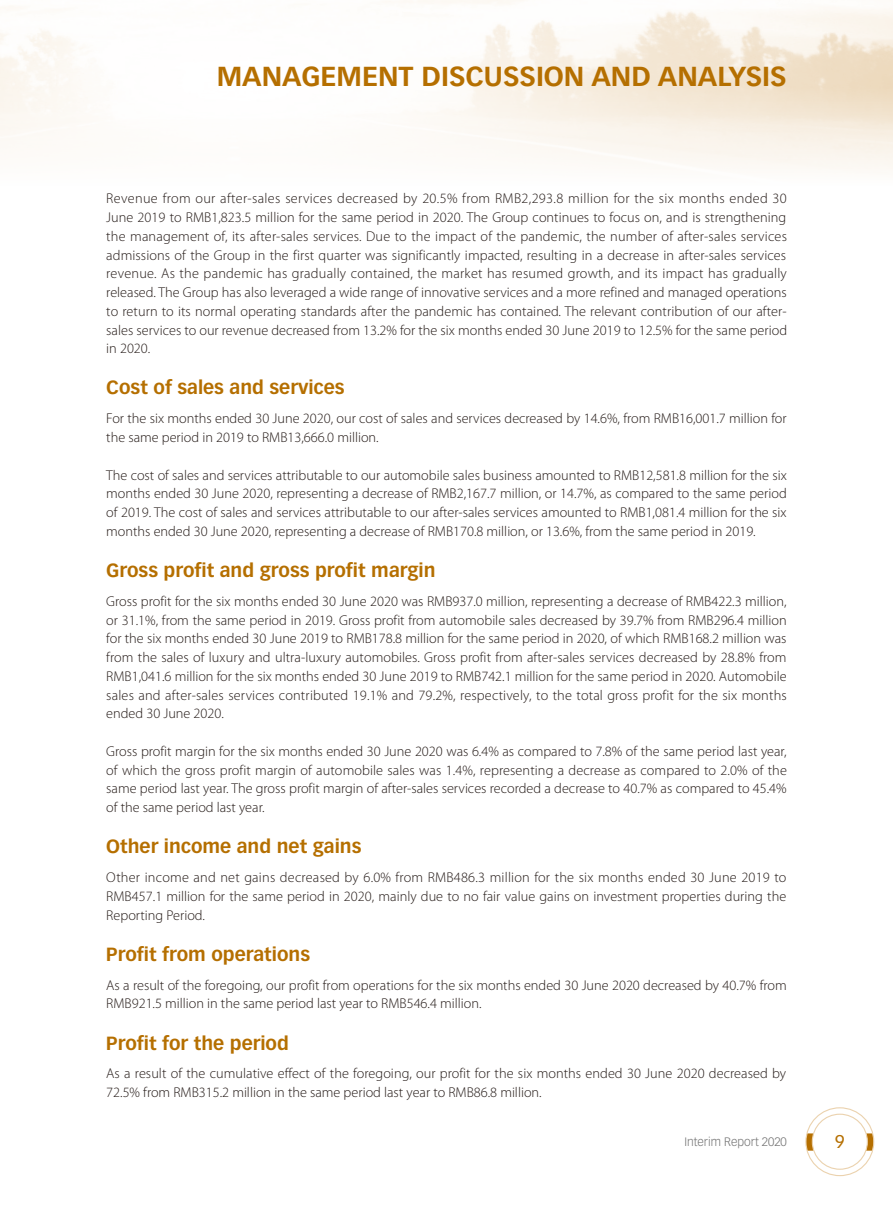
<style>
.page{position:relative;width:893px;height:1212px;background:#fff}
.page>*{position:absolute;margin:0;border:0;box-sizing:border-box;transform-origin:0 0}
.t1{font:700 27px "Vectora LT Std";color:#b56f00}
.t2{font:700 18.75px "Vectora LT Std";color:#b56f00}
.t3{font:18px "Vectora LT Std";color:#b56f00}
.t4{font:300 14.25px/18.8px "Myriad Pro";color:#231916;text-align:justify}
.t5{font:300 12px "Vectora LT Std";color:#727272}
</style>
<div class="page">
<svg style="left:806px;top:1108px;width:68px;height:67px"></svg>
<svg style="left:807px;top:1134px;width:67px;height:16px"></svg>
<div style="left:805px;top:1107px;width:69px;height:69px;border:1px solid #ebd2ae;border-radius:50%"></div>
<div style="left:812px;top:1114px;width:55px;height:55px;background:#fff;border-radius:50%"></div>
<div style="left:812px;top:1113px;width:56px;height:57px;border:1px solid #ebd2ae;border-radius:50%"></div>
<img style="left:0;top:0;width:893px;height:170px">
<h1 class="t1" style="left:217px;top:60px;width:163px">MANAGEMENT</h1>
<h1 class="t1" style="left:421px;top:60px;width:365px">DISCUSSION AND ANALYSIS</h1>
<p class="t4" style="left:106px;top:189px;width:682px">Revenue from our after-sales services decreased by 20.5% from RMB2,293.8 million for the six months ended 30<br>June 2019 to RMB1,823.5 million for the same period in 2020. The Group continues to focus on, and is strengthening the management of, its after-sales services. Due to the impact of the pandemic, the number of after-sales services admissions of the Group in the first quarter was significantly impacted, resulting in a decrease in after-sales services revenue. As the pandemic has gradually contained, the market has resumed growth, and its impact has gradually released. The Group has also leveraged a wide range of innovative services and a more refined and managed operations to return to its normal operating standards after the pandemic has contained. The relevant contribution of our after&shy;sales services to our revenue decreased from 13.2% for the six months ended 30 June 2019 to 12.5% for the same period in 2020.</p>
<h2 class="t2" style="left:106px;top:376px;width:240px">Cost of sales and services</h2>
<p class="t4" style="left:106px;top:409px;width:682px">For the six months ended 30 June 2020, our cost of sales and services decreased by 14.6%, from RMB16,001.7 million for the same period in 2019 to RMB13,666.0 million.</p>
<p class="t4" style="left:106px;top:465px;width:682px">The cost of sales and services attributable to our automobile sales business amounted to RMB12,581.8 million for the six months ended 30 June 2020, representing a decrease of RMB2,167.7 million, or 14.7%, as compared to the same period of 2019. The cost of sales and services attributable to our after-sales services amounted to RMB1,081.4 million for the six months ended 30 June 2020, representing a decrease of RMB170.8 million, or 13.6%, from the same period in 2019.</p>
<h2 class="t2" style="left:106px;top:559px;width:331px">Gross profit and gross profit margin</h2>
<p class="t4" style="left:106px;top:592px;width:682px">Gross profit for the six months ended 30 June 2020 was RMB937.0 million, representing a decrease of RMB422.3 million, or 31.1%, from the same period in 2019. Gross profit from automobile sales decreased by 39.7% from RMB296.4 million for the six months ended 30 June 2019 to RMB178.8 million for the same period in 2020, of which RMB168.2 million was from the sales of luxury and ultra-luxury automobiles. Gross profit from after-sales services decreased by 28.8% from RMB1,041.6 million for the six months ended 30 June 2019 to RMB742.1 million for the same period in 2020. Automobile sales and after-sales services contributed 19.1% and 79.2%, respectively, to the total gross profit for the six months ended 30 June 2020.</p>
<p class="t4" style="left:106px;top:742px;width:682px">Gross profit margin for the six months ended 30 June 2020 was 6.4% as compared to 7.8% of the same period last year, of which the gross profit margin of automobile sales was 1.4%, representing a decrease as compared to 2.0% of the same period last year. The gross profit margin of after-sales services recorded a decrease to 40.7% as compared to 45.4% of the same period last year.</p>
<h2 class="t2" style="left:106px;top:835px;width:257px">Other income and net gains</h2>
<p class="t4" style="left:106px;top:868px;width:682px">Other income and net gains decreased by 6.0% from RMB486.3 million for the six months ended 30 June 2019 to RMB457.1 million for the same period in 2020, mainly due to no fair value gains on investment properties during the Reporting Period.</p>
<h2 class="t2" style="left:106px;top:943px;width:205px">Profit from operations</h2>
<p class="t4" style="left:106px;top:975px;width:682px">As a result of the foregoing, our profit from operations for the six months ended 30 June 2020 decreased by 40.7% from<br>RMB921.5 million in the same period last year to RMB546.4 million.</p>
<h2 class="t2" style="left:106px;top:1031px;width:184px">Profit for the period</h2>
<p class="t4" style="left:106px;top:1064px;width:681px">As a result of the cumulative effect of the foregoing, our profit for the six months ended 30 June 2020 decreased by<br>72.5% from RMB315.2 million in the same period last year to RMB86.8 million.</p>
<p class="t5" style="left:684px;top:1134px;width:104px">Interim Report 2020</p>
<p class="t3" style="left:835px;top:1131px;width:12px">9</p>
</div>
